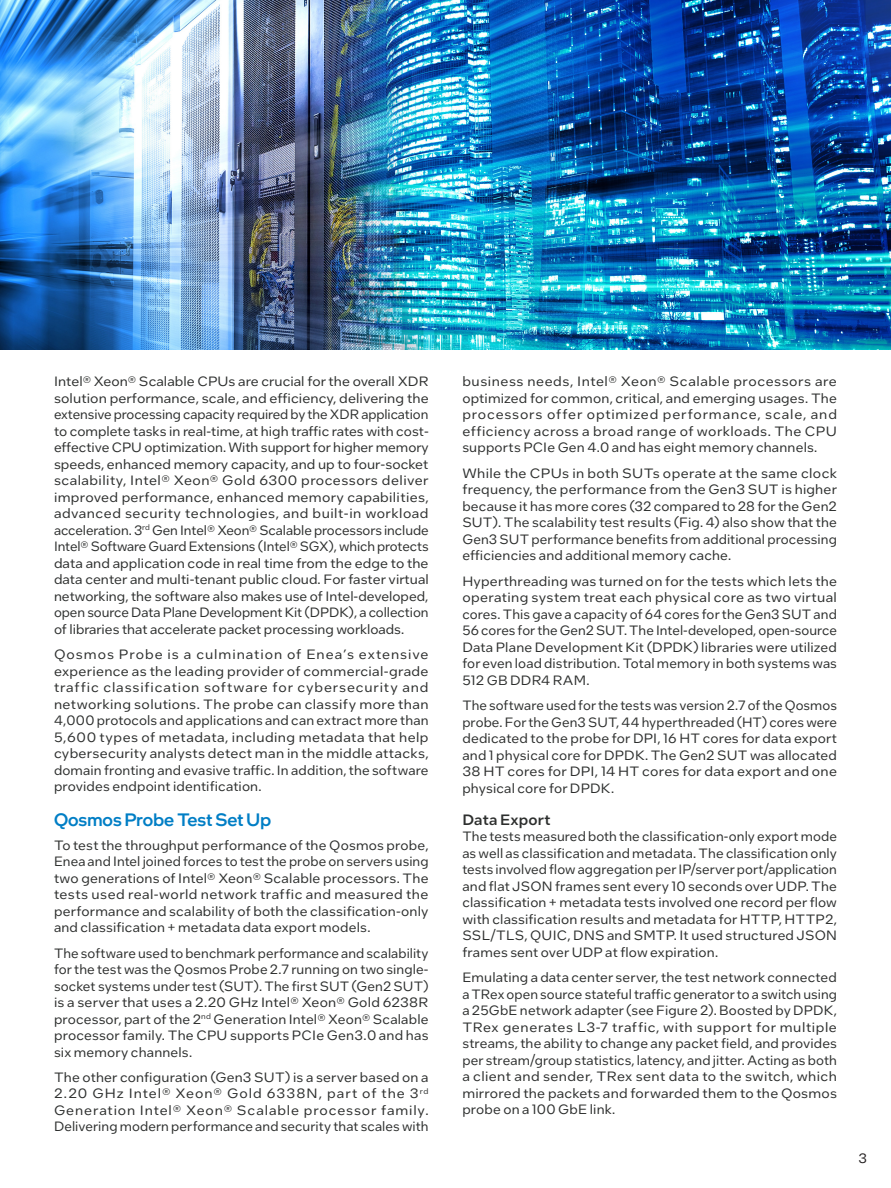
<style>
.page{position:relative;width:891px;height:1188px;background:#fff}
.page>*{position:absolute;margin:0;border:0;box-sizing:border-box;transform-origin:0 0}
.MainCopy___Caption{font:500 18px "Intel One Display";color:#007ec5}
.MainCopy___Caption-2{font:500 15px "Intel One Text";letter-spacing:.01em;color:#2d2f2e}
.MainCopy___Caption-3{font:13.5px/16.5px "Intel One Text";letter-spacing:.01em;color:#2d2f2e;text-align:justify}
.t1{font:13.5px "Intel One Text";color:#231f20}
</style>
<div class="page">
<img style="left:0;top:0;width:891px;height:350px">
<p class="MainCopy___Caption-3" style="left:54px;top:373px;width:376px">Intel® Xeon® Scalable CPUs are crucial for the overall XDR solution performance, scale, and efficiency, delivering the extensive processing capacity required by the XDR application to complete tasks in real-time, at high traffic rates with cost&shy;effective CPU optimization. With support for higher memory speeds, enhanced memory capacity, and up to four-socket scalability, Intel® Xeon® Gold 6300 processors deliver improved performance, enhanced memory capabilities, advanced security technologies, and built-in workload acceleration. 3<sup>rd</sup> Gen Intel® Xeon® Scalable processors include Intel® Software Guard Extensions (Intel® SGX), which protects data and application code in real time from the edge to the data center and multi-tenant public cloud. For faster virtual networking, the software also makes use of Intel-developed, open source Data Plane Development Kit (DPDK), a collection of libraries that accelerate packet processing workloads.</p>
<p class="MainCopy___Caption-3" style="left:54px;top:646px;width:376px">Qosmos Probe is a culmination of Enea’s extensive experience as the leading provider of commercial-grade traffic classification software for cybersecurity and networking solutions. The probe can classify more than 4,000 protocols and applications and can extract more than 5,600 types of metadata, including metadata that help cybersecurity analysts detect man in the middle attacks, domain fronting and evasive traffic. In addition, the software provides endpoint identification.</p>
<p class="MainCopy___Caption" style="left:54px;top:809px;width:219px">Qosmos Probe Test Set Up</p>
<p class="MainCopy___Caption-3" style="left:54px;top:836px;width:376px">To test the throughput performance of the Qosmos probe, Enea and Intel joined forces to test the probe on servers using two generations of Intel® Xeon® Scalable processors. The tests used real-world network traffic and measured the performance and scalability of both the classification-only and classification + metadata data export models.</p>
<p class="MainCopy___Caption-3" style="left:54px;top:944px;width:376px">The software used to benchmark performance and scalability for the test was the Qosmos Probe 2.7 running on two single&shy;socket systems under test (SUT). The first SUT (Gen2 SUT) is a server that uses a 2.20 GHz Intel® Xeon® Gold 6238R processor, part of the 2<sup>nd</sup> Generation Intel® Xeon® Scalable processor family. The CPU supports PCIe Gen3.0 and has six memory channels.</p>
<p class="MainCopy___Caption-3" style="left:54px;top:1068px;width:376px">The other configuration (Gen3 SUT) is a server based on a 2.20 GHz Intel® Xeon® Gold 6338N, part of the 3<sup>rd </sup>Generation Intel® Xeon® Scalable processor family.<br>Delivering modern performance and security that scales with</p>
<p class="MainCopy___Caption-3" style="left:462px;top:373px;width:376px">business needs, Intel® Xeon® Scalable processors are optimized for common, critical, and emerging usages. The processors offer optimized performance, scale, and efficiency across a broad range of workloads. The CPU supports PCIe Gen 4.0 and has eight memory channels.</p>
<p class="MainCopy___Caption-3" style="left:462px;top:464px;width:376px">While the CPUs in both SUTs operate at the same clock frequency, the performance from the Gen3 SUT is higher because it has more cores (32 compared to 28 for the Gen2<br>SUT). The scalability test results (Fig. 4) also show that the Gen3 SUT performance benefits from additional processing efficiencies and additional memory cache.</p>
<p class="MainCopy___Caption-3" style="left:462px;top:572px;width:376px">Hyperthreading was turned on for the tests which lets the operating system treat each physical core as two virtual cores. This gave a capacity of 64 cores for the Gen3 SUT and 56 cores for the Gen2 SUT. The Intel-developed, open-source Data Plane Development Kit (DPDK) libraries were utilized for even load distribution. Total memory in both systems was 512 GB DDR4 RAM.</p>
<p class="MainCopy___Caption-3" style="left:462px;top:697px;width:376px">The software used for the tests was version 2.7 of the Qosmos probe. For the Gen3 SUT, 44 hyperthreaded (HT) cores were dedicated to the probe for DPI, 16 HT cores for data export and 1 physical core for DPDK. The Gen2 SUT was allocated 38 HT cores for DPI, 14 HT cores for data export and one physical core for DPDK.</p>
<p class="MainCopy___Caption-2" style="left:462px;top:809px;width:90px">Data Export</p>
<p class="MainCopy___Caption-3" style="left:462px;top:828px;width:376px">The tests measured both the classification-only export mode as well as classification and metadata. The classification only tests involved flow aggregation per IP/server port/application and flat JSON frames sent every 10 seconds over UDP. The classification + metadata tests involved one record per flow with classification results and metadata for HTTP, HTTP2, SSL/TLS, QUIC, DNS and SMTP. It used structured JSON frames sent over UDP at flow expiration.</p>
<p class="MainCopy___Caption-3" style="left:462px;top:969px;width:376px">Emulating a data center server, the test network connected a TRex open source stateful traffic generator to a switch using a 25GbE network adapter (see Figure 2). Boosted by DPDK, TRex generates L3-7 traffic, with support for multiple streams, the ability to change any packet field, and provides per stream/group statistics, latency, and jitter. Acting as both a client and sender, TRex sent data to the switch, which mirrored the packets and forwarded them to the Qosmos probe on a 100 GbE link.</p>
<p class="t1" style="left:858px;top:1150px;width:10px">3</p>
</div>
